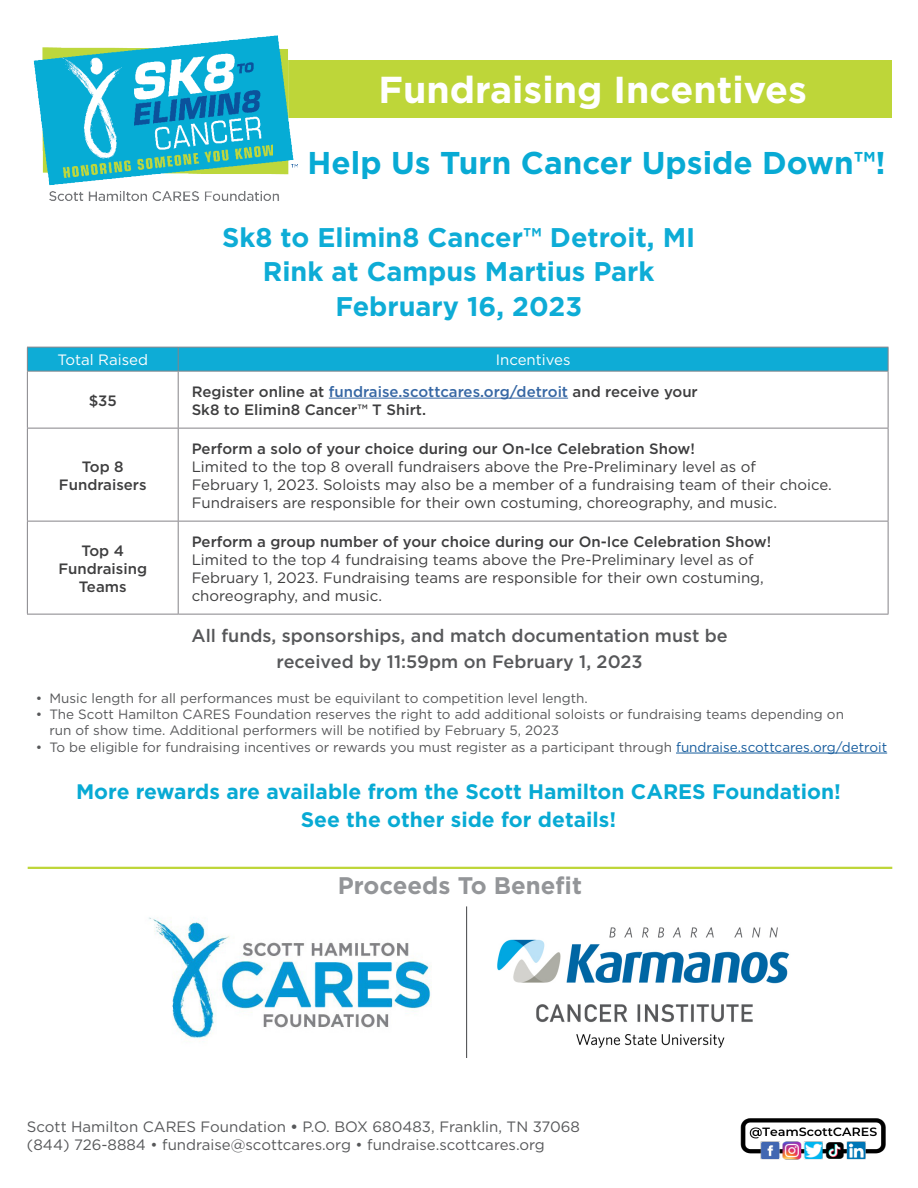
<style>
.page{position:relative;width:918px;height:1188px;background:#fff}
.page>*{position:absolute;margin:0;border:0;box-sizing:border-box;transform-origin:0 0}
.t1{font:700 37.5px "Gotham";color:#fff}
.t2{font:700 31.5px "Gotham";color:#08aad4}
.t3{font:700 27px "Gotham";color:#0eacd6}
.t4{font:700 24px "Gotham";color:#939598}
.t5{font:700 21px "Gotham";color:#08aad4}
.t6{font:500 18px "Gotham";color:#57585a}
.t7{font:15px "Gotham";color:#3e3e3f}
.t8{font:500 15px/18px "Gotham";color:#3e3e3f;text-align:center}
.t9{font:15px "Gotham";color:#57585a}
.t10{font:500 15px "Gotham";color:#3667a4}
.t11{font:15px "Gotham";color:#fff}
.t12{font:13.5px/16.2px "Gotham";color:#57585a}
.s1{color:#3e3e3f}
.s2{color:#175d9e}
.s3{font-weight:700}
</style>
<div class="page">
<div style="left:261px;top:60px;width:631px;height:58px;background:#bed639"></div>
<img style="left:33px;top:35px;width:265px;height:166px">
<svg style="left:27px;top:347px;width:862px;height:24px;background:#13aad2"></svg>
<hr style="left:27px;top:371px;width:151px;height:1px;background:#858388">
<hr style="left:27px;top:372px;width:1px;height:56px;background:#858388">
<hr style="left:178px;top:371px;width:710px;height:1px;background:#858388">
<hr style="left:178px;top:372px;width:1px;height:56px;background:#858388">
<hr style="left:888px;top:372px;width:1px;height:56px;background:#858388">
<hr style="left:27px;top:428px;width:151px;height:1px;background:#858388">
<hr style="left:27px;top:429px;width:1px;height:92px;background:#858388">
<hr style="left:178px;top:428px;width:710px;height:1px;background:#858388">
<hr style="left:178px;top:429px;width:1px;height:92px;background:#858388">
<hr style="left:888px;top:429px;width:1px;height:92px;background:#858388">
<hr style="left:27px;top:521px;width:151px;height:1px;background:#858388">
<hr style="left:27px;top:522px;width:1px;height:92px;background:#858388">
<hr style="left:178px;top:521px;width:710px;height:1px;background:#858388">
<hr style="left:178px;top:522px;width:1px;height:92px;background:#858388">
<hr style="left:888px;top:522px;width:1px;height:92px;background:#858388">
<hr style="left:27px;top:614px;width:151px;height:1px;background:#858388">
<hr style="left:178px;top:614px;width:710px;height:1px;background:#858388">
<hr style="left:329px;top:398px;width:239px;height:1px;background:#3667a4">
<img style="left:148px;top:917px;width:283px;height:122px">
<hr style="left:28px;top:867px;width:864px;height:2px;background:#bed639">
<hr style="left:466px;top:906px;width:1px;height:152px;background:#57585a">
<img style="left:497px;top:927px;width:293px;height:121px">
<hr style="left:676px;top:753px;width:211px;height:1px;background:#175d9e">
<img style="left:740px;top:1118px;width:146px;height:42px">
<p class="t1" style="left:379px;top:65px;width:430px">Fundraising Incentives</p>
<p class="t2" style="left:308px;top:142px;width:580px">Help Us Turn Cancer Upside Down™!</p>
<p class="t3" style="left:222px;top:219px;width:475px">Sk8 to Elimin8 Cancer™ Detroit, MI</p>
<p class="t3" style="left:263px;top:254px;width:393px">Rink at Campus Martius Park</p>
<p class="t3" style="left:335px;top:288px;width:248px">February 16, 2023</p>
<p class="t11" style="left:58px;top:350px;width:92px">Total Raised</p>
<p class="t11" style="left:496px;top:350px;width:76px">Incentives</p>
<p class="t8" style="left:89px;top:391px;width:30px">$35</p>
<p class="t10" style="left:192px;top:382px;width:508px"><span class="s1">Register online at</span> fundraise.scottcares.org/detroit <span class="s1">and receive your</span></p>
<p class="t8" style="left:192px;top:400px;width:236px">Sk8 to Elimin8 Cancer™ T Shirt.</p>
<p class="t8" style="left:82px;top:457px;width:43px">Top 8</p>
<p class="t8" style="left:59px;top:475px;width:89px">Fundraisers</p>
<p class="t8" style="left:81px;top:541px;width:44px">Top 4</p>
<p class="t8" style="left:58px;top:559px;width:90px">Fundraising<br>Teams</p>
<p class="t8" style="left:192px;top:439px;width:505px">Perform a solo of your choice during our On-Ice Celebration Show!</p>
<p class="t7" style="left:192px;top:457px;width:566px">Limited to the top 8 overall fundraisers above the Pre-Preliminary level as of</p>
<p class="t7" style="left:192px;top:475px;width:642px">February 1, 2023. Soloists may also be a member of a fundraising team of their choice.</p>
<p class="t7" style="left:192px;top:493px;width:587px">Fundraisers are responsible for their own costuming, choreography, and music.</p>
<p class="t8" style="left:192px;top:532px;width:581px">Perform a group number of your choice during our On-Ice Celebration Show!</p>
<p class="t7" style="left:192px;top:550px;width:564px">Limited to the top 4 fundraising teams above the Pre-Preliminary level as of</p>
<p class="t7" style="left:192px;top:568px;width:574px">February 1, 2023. Fundraising teams are responsible for their own costuming,</p>
<p class="t7" style="left:192px;top:586px;width:192px">choreography, and music.</p>
<p class="t6" style="left:192px;top:624px;width:538px">All funds, sponsorships, and match documentation must be</p>
<p class="t6" style="left:277px;top:650px;width:368px">received by 11:59pm on February 1, 2023</p>
<p class="t12" style="left:36px;top:690px;width:553px">• Music length for all performances must be equivilant to competition level length.</p>
<p class="t12" style="left:49px;top:706px;width:796px;text-indent:-14px">• The Scott Hamilton CARES Foundation reserves the right to add additional soloists or fundraising teams depending on run of show time. Additional performers will be notified by February 5, 2023</p>
<p class="t12" style="left:36px;top:739px;width:853px">• To be eligible for fundraising incentives or rewards you must register as a participant through <span class="s2">fundraise.scottcares.org/detroit</span></p>
<p class="t5" style="left:76px;top:777px;width:766px">More rewards are available from the Scott Hamilton CARES Foundation!</p>
<p class="t5" style="left:301px;top:806px;width:317px">See the other side for details!</p>
<p class="t4" style="left:338px;top:870px;width:246px">Proceeds To Benefit</p>
<p class="t9" style="left:27px;top:1117px;width:555px">Scott Hamilton CARES Foundation <span class="s3">•</span> P.O. BOX 680483, Franklin, TN 37068</p>
<p class="t9" style="left:27px;top:1135px;width:519px">(844) 726-8884 • fundraise@scottcares.org • fundraise.scottcares.org</p>
</div>
